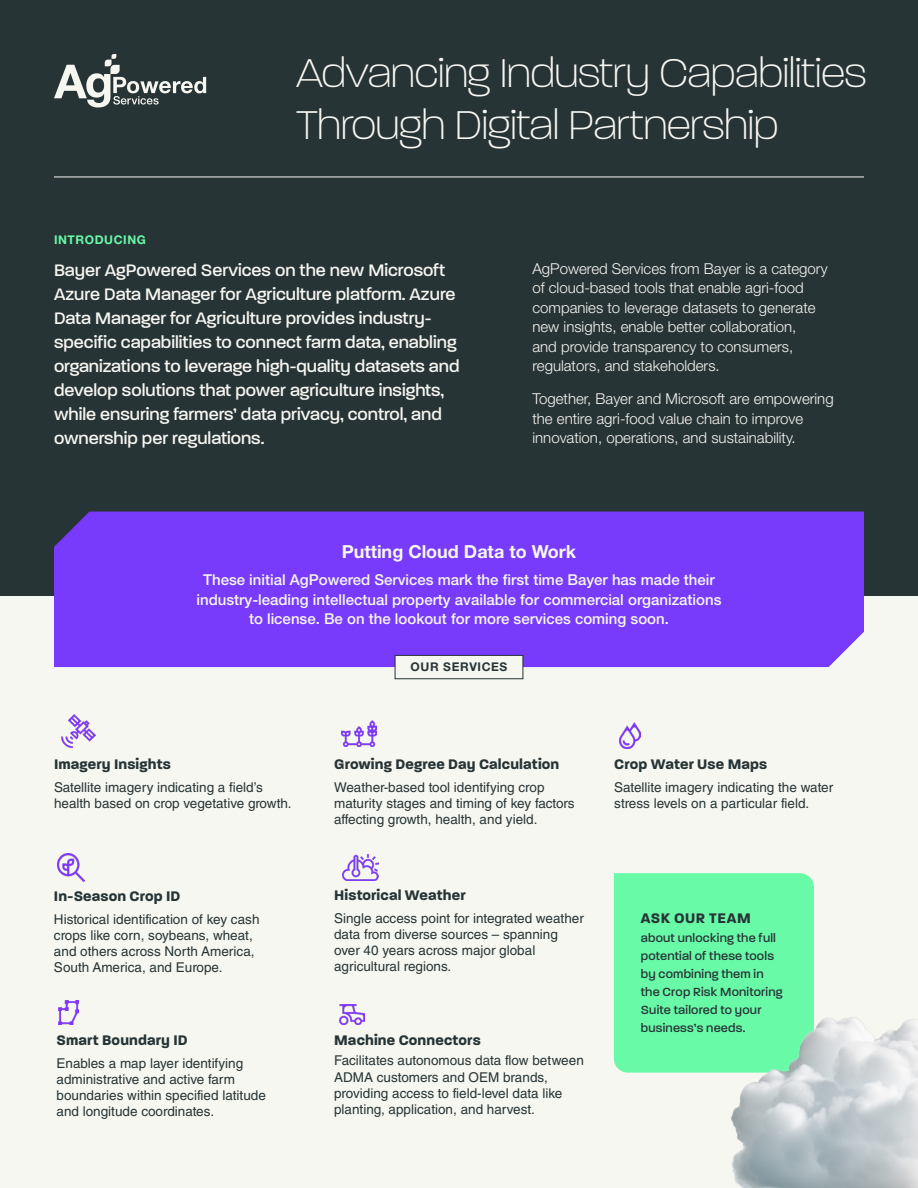
<style>
.page{position:relative;width:918px;height:1188px;background:#273436}
.page>*{position:absolute;margin:0;border:0;box-sizing:border-box;transform-origin:0 0}
.t1{font:200 43.5px/52.2px "Paralucent";color:#f7f7f1}
.t2{font:500 18px/24px "Paralucent";color:#f7f7f1}
.t3{font:700 18px "Helvetica Neue LT Std";color:#f7f7f1}
.t4{font:300 15px/19.5px "Helvetica Neue LT Std";color:#f7f7f1}
.t5{font:500 15px/19.5px "Helvetica Neue LT Std";color:#f7f7f1;text-align:center}
.t6{font:700 15px "Paralucent";letter-spacing:.01em;color:#273436}
.t7{font:700 15px "Paralucent";letter-spacing:.035em;color:#273436}
.t8{font:13.5px/16.2px "Helvetica LT Std";color:#273436}
.t9{font:500 12.75px/18px "Paralucent";letter-spacing:.015em;color:#273436}
.t10{font:700 12px "Helvetica Neue LT Std";letter-spacing:.05em;color:#273436}
.t11{font:700 12px "Helvetica Neue LT Std";letter-spacing:.05em;color:#69faa8}
</style>
<div class="page">
<div style="left:0;top:596px;width:918px;height:592px;background:#f7f7f1"></div>
<div style="left:54px;top:512px;width:810px;height:155px;background:#783bfc"></div>
<div style="left:395px;top:655px;width:128px;height:24px;background:#f7f7f1;border:1px solid #243336"></div>
<svg style="left:54px;top:54px;width:152px;height:53px"></svg>
<div style="left:614px;top:873px;width:200px;height:200px;background:#69faa8"></div>
<img style="left:57px;top:854px;width:28px;height:27px">
<img style="left:342px;top:855px;width:36px;height:26px">
<img style="left:619px;top:723px;width:22px;height:25px">
<img style="left:342px;top:721px;width:35px;height:26px">
<img style="left:61px;top:714px;width:34px;height:34px">
<img style="left:58px;top:1000px;width:20px;height:25px">
<img style="left:339px;top:1004px;width:25px;height:20px">
<img style="left:708px;top:991px;width:210px;height:197px">
<hr style="left:54px;top:177px;width:810px;height:1px;background:#f7f7f1">
<p class="t1" style="left:296px;top:47px;width:572px">Advancing Industry Capabilities<br>Through Digital Partnership</p>
<p class="t11" style="left:54px;top:232px;width:93px">INTRODUCING</p>
<p class="t2" style="left:54px;top:259px;width:407px">Bayer AgPowered Services on the new Microsoft Azure Data Manager for Agriculture platform. Azure Data Manager for Agriculture provides industry&shy;specific capabilities to connect farm data, enabling organizations to leverage high-quality datasets and develop solutions that power agriculture insights, while ensuring farmers’ data privacy, control, and ownership per regulations.</p>
<p class="t4" style="left:532px;top:258px;width:297px">AgPowered Services from Bayer is a category of cloud-based tools that enable agri-food companies to leverage datasets to generate new insights, enable better collaboration,<br>and provide transparency to consumers, regulators, and stakeholders.</p>
<p class="t4" style="left:532px;top:389px;width:303px">Together, Bayer and Microsoft are empowering the entire agri-food value chain to improve innovation, operations, and sustainability.</p>
<p class="t3" style="left:342px;top:540px;width:236px">Putting Cloud Data to Work</p>
<p class="t5" style="left:197px;top:570px;width:526px">These initial AgPowered Services mark the first time Bayer has made their industry-leading intellectual property available for commercial organizations to license. Be on the lookout for more services coming soon.</p>
<p class="t6" style="left:54px;top:755px;width:118px">Imagery Insights</p>
<p class="t8" style="left:54px;top:779px;width:239px">Satellite imagery indicating a field’s health based on crop vegetative growth.</p>
<p class="t6" style="left:54px;top:887px;width:128px">In-Season Crop ID</p>
<p class="t8" style="left:54px;top:911px;width:207px">Historical identification of key cash crops like corn, soybeans, wheat, and others across North America, South America, and Europe.</p>
<p class="t6" style="left:57px;top:1031px;width:133px">Smart Boundary ID</p>
<p class="t8" style="left:57px;top:1055px;width:211px">Enables a map layer identifying administrative and active farm boundaries within specified latitude and longitude coordinates.</p>
<p class="t10" style="left:411px;top:660px;width:98px">OUR SERVICES</p>
<p class="t6" style="left:334px;top:755px;width:227px">Growing Degree Day Calculation</p>
<p class="t8" style="left:334px;top:779px;width:242px">Weather-based tool identifying crop maturity stages and timing of key factors affecting growth, health, and yield.</p>
<p class="t6" style="left:334px;top:886px;width:133px">Historical Weather</p>
<p class="t8" style="left:334px;top:910px;width:251px">Single access point for integrated weather data from diverse sources – spanning over 40 years across major global agricultural regions.</p>
<p class="t6" style="left:334px;top:1031px;width:148px">Machine Connectors</p>
<p class="t8" style="left:334px;top:1052px;width:251px">Facilitates autonomous data flow between ADMA customers and OEM brands, providing access to field-level data like planting, application, and harvest.</p>
<p class="t6" style="left:614px;top:755px;width:155px">Crop Water Use Maps</p>
<p class="t8" style="left:614px;top:779px;width:221px">Satellite imagery indicating the water stress levels on a particular field.</p>
<p class="t7" style="left:641px;top:909px;width:111px">ASK OUR TEAM</p>
<p class="t9" style="left:641px;top:929px;width:143px">about unlocking the full potential of these tools by combining them in the Crop Risk Monitoring<br>Suite tailored to your business’s needs.</p>
</div>
